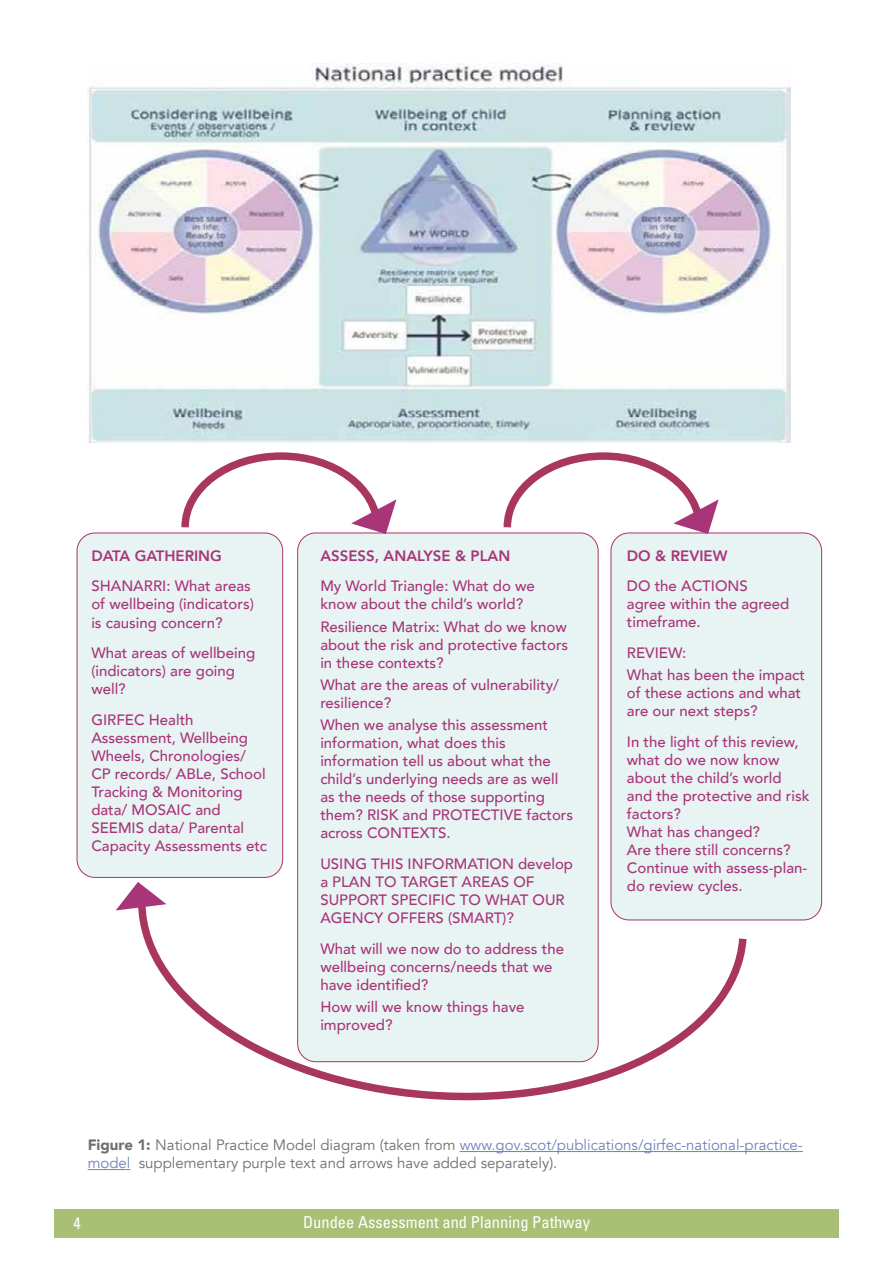
<style>
.page{position:relative;width:893px;height:1263px;background:#fff}
.page>*{position:absolute;margin:0;border:0;box-sizing:border-box;transform-origin:0 0}
.t1{font:condensed 16.5px "Univers";color:#fff}
.t2{font:500 15px/18px "Avenir";color:#a83578}
.t3{font:15px/18px "Avenir";color:#706f6f}
.t4{font:800 15px "Avenir";color:#a83578}
.s1{font-weight:900}
.s2{color:#6b84b9}
</style>
<div class="page">
<div style="left:54px;top:1209px;width:785px;height:29px;background:#a8bf75"></div>
<img style="left:88px;top:64px;width:702px;height:378px">
<div style="left:77px;top:533px;width:206px;height:344px;background:#e8f3f4;border-radius:18px"></div>
<div style="left:77px;top:533px;width:206px;height:345px;border:1px solid #a8365f;border-radius:18px"></div>
<div style="left:298px;top:533px;width:300px;height:529px;background:#e8f3f4;border-radius:18px"></div>
<div style="left:611px;top:533px;width:211px;height:387px;background:#e8f3f4;border-radius:18px"></div>
<div style="left:611px;top:533px;width:211px;height:387px;border:1px solid #a8365f;border-radius:18px"></div>
<svg style="left:138px;top:886px;width:613px;height:215px"></svg>
<svg style="left:178px;top:452px;width:218px;height:83px"></svg>
<svg style="left:500px;top:452px;width:219px;height:83px"></svg>
<svg style="left:116px;top:882px;width:51px;height:28px"></svg>
<hr style="left:460px;top:1151px;width:343px;height:1px;background:#6b84b9">
<hr style="left:88px;top:1169px;width:42px;height:1px;background:#6b84b9">
<p class="t4" style="left:91px;top:544px;width:132px">DATA GATHERING</p>
<p class="t2" style="left:91px;top:576px;width:164px">SHANARRI: What areas of wellbeing (indicators) is causing concern?</p>
<p class="t2" style="left:91px;top:643px;width:165px">What areas of wellbeing (indicators) are going well?</p>
<p class="t2" style="left:91px;top:710px;width:177px">GIRFEC Health<br>Assessment, Wellbeing<br>Wheels, Chronologies/<br>CP records/ ABLe, School<br>Tracking &amp; Monitoring data/ MOSAIC and<br>SEEMIS data/ Parental<br>Capacity Assessments etc</p>
<p class="t4" style="left:320px;top:544px;width:191px">ASSESS, ANALYSE &amp; PLAN</p>
<p class="t2" style="left:320px;top:576px;width:216px">My World Triangle: What do we know about the child’s world?</p>
<p class="t2" style="left:320px;top:617px;width:249px;text-align:justify">Resilience Matrix: What do we know about the risk and protective factors in these contexts?</p>
<p class="t2" style="left:320px;top:675px;width:240px">What are the areas of vulnerability/ resilience?</p>
<p class="t2" style="left:320px;top:715px;width:254px">When we analyse this assessment information, what does this information tell us about what the child’s underlying needs are as well as the needs of those supporting them? RISK and PROTECTIVE factors across CONTEXTS.</p>
<p class="t2" style="left:320px;top:854px;width:254px">USING THIS INFORMATION develop a PLAN TO TARGET AREAS OF<br>SUPPORT SPECIFIC TO WHAT OUR<br>AGENCY OFFERS (SMART)?</p>
<p class="t2" style="left:320px;top:939px;width:245px">What will we now do to address the wellbeing concerns/needs that we have identified?</p>
<p class="t2" style="left:320px;top:997px;width:206px">How will we know things have improved?</p>
<p class="t4" style="left:627px;top:544px;width:102px">DO &amp; REVIEW</p>
<p class="t2" style="left:627px;top:576px;width:164px">DO the ACTIONS agree within the agreed timeframe.</p>
<p class="t2" style="left:627px;top:641px;width:180px;line-height:22.2px">REVIEW:<br>What has been the impact</p>
<p class="t2" style="left:627px;top:683px;width:176px">of these actions and what are our next steps?</p>
<p class="t2" style="left:627px;top:732px;width:184px">In the light of this review, what do we now know about the child’s world and the protective and risk factors?<br>What has changed?<br>Are there still concerns?<br>Continue with assess-plan&shy;do review cycles.</p>
<p class="t3" style="left:88px;top:1136px;width:717px"><span class="s1">Figure 1:</span> National Practice Model diagram (taken from <span class="s2">www.gov.scot/publications/girfec-national-practice&shy;model</span> supplementary purple text and arrows have added separately).</p>
<p class="t1" style="left:73px;top:1212px;width:9px">4</p>
<p class="t1" style="left:303px;top:1211px;width:288px">Dundee Assessment and Planning Pathway</p>
</div>
